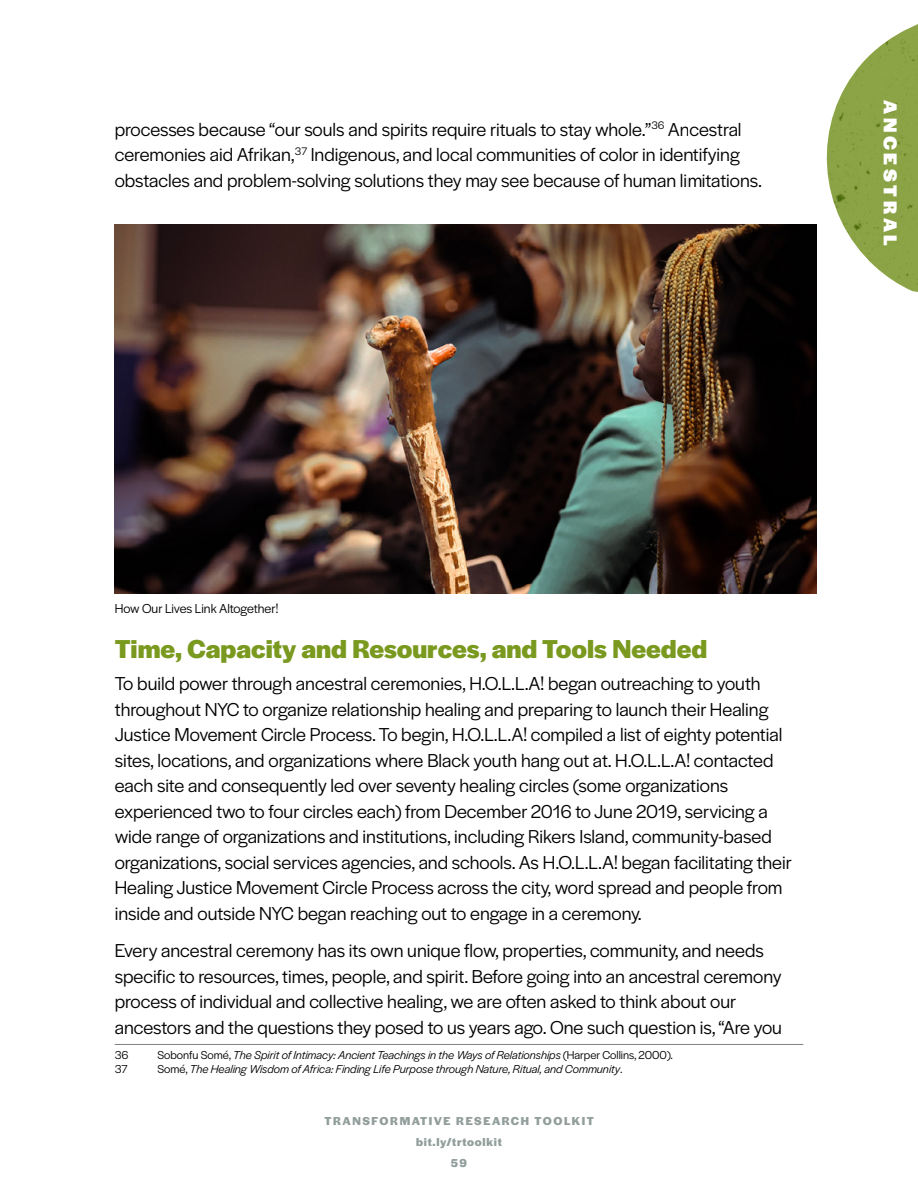
<style>
.page{position:relative;width:918px;height:1188px;background:#fff}
.page>*{position:absolute;margin:0;border:0;box-sizing:border-box;transform-origin:0 0}
.t1{font:700 27px "Halyard Display";color:#7a991f}
.t2{font:19.5px/25.5px "Halyard Display";color:#000}
.t3{font:900 19.5px "Halyard Display";letter-spacing:.19em;color:#fff}
.t4{font:13.5px "Halyard Display";letter-spacing:-.005em;color:#000}
.t5{font:italic 12px "Halyard Display";color:#000}
.t6{font:700 12px/21px "Halyard Display";letter-spacing:.125em;color:#919e9c;text-align:center}
.t7{font:12px "Halyard Display";color:#000}
.s1{font-style:normal}
</style>
<div class="page">
<img style="left:115px;top:224px;width:702px;height:370px">
<hr style="left:115px;top:1044px;width:688px;height:1px;background:#7c7e81">
<img style="left:811px;top:24px;width:107px;height:274px">
<p class="t2" style="left:115px;top:115px;width:649px">processes because “our souls and spirits require rituals to stay whole.”<sup>36</sup> Ancestral ceremonies aid Afrikan,<sup>37</sup> Indigenous, and local communities of color in identifying obstacles and problem-solving solutions they may see because of human limitations.</p>
<p class="t3" style="left:904px;top:100px;width:148px;rotate:90deg">ANCESTRAL</p>
<p class="t4" style="left:115px;top:599px;width:165px">How Our Lives Link Altogether!</p>
<h1 class="t1" style="left:115px;top:629px;width:594px">Time, Capacity and Resources, and Tools Needed</h1>
<p class="t2" style="left:115px;top:670px;width:679px">To build power through ancestral ceremonies, H.O.L.L.A! began outreaching to youth throughout NYC to organize relationship healing and preparing to launch their Healing Justice Movement Circle Process. To begin, H.O.L.L.A! compiled a list of eighty potential sites, locations, and organizations where Black youth hang out at. H.O.L.L.A! contacted each site and consequently led over seventy healing circles (some organizations experienced two to four circles each) from December 2016 to June 2019, servicing a wide range of organizations and institutions, including Rikers Island, community-based organizations, social services agencies, and schools. As H.O.L.L.A! began facilitating their Healing Justice Movement Circle Process across the city, word spread and people from inside and outside NYC began reaching out to engage in a ceremony.</p>
<p class="t2" style="left:115px;top:937px;width:669px">Every ancestral ceremony has its own unique flow, properties, community, and needs specific to resources, times, people, and spirit. Before going into an ancestral ceremony process of individual and collective healing, we are often asked to think about our ancestors and the questions they posed to us years ago. One such question is, “Are you</p>
<p class="t7" style="left:115px;top:1046px;width:15px">36</p>
<p class="t5" style="left:157px;top:1046px;width:517px"><span class="s1">Sobonfu Somé,</span> The Spirit of Intimacy: Ancient Teachings in the Ways of Relationships <span class="s1">(Harper Collins, 2000).</span></p>
<p class="t7" style="left:115px;top:1061px;width:14px">37</p>
<p class="t5" style="left:157px;top:1061px;width:467px"><span class="s1">Somé,</span> The Healing Wisdom of Africa: Finding Life Purpose through Nature, Ritual, and Community<span class="s1">.</span></p>
<p class="t6" style="left:325px;top:1110px;width:271px">TRANSFORMATIVE RESEARCH TOOLKIT bit.ly/trtoolkit<br>59</p>
</div>
